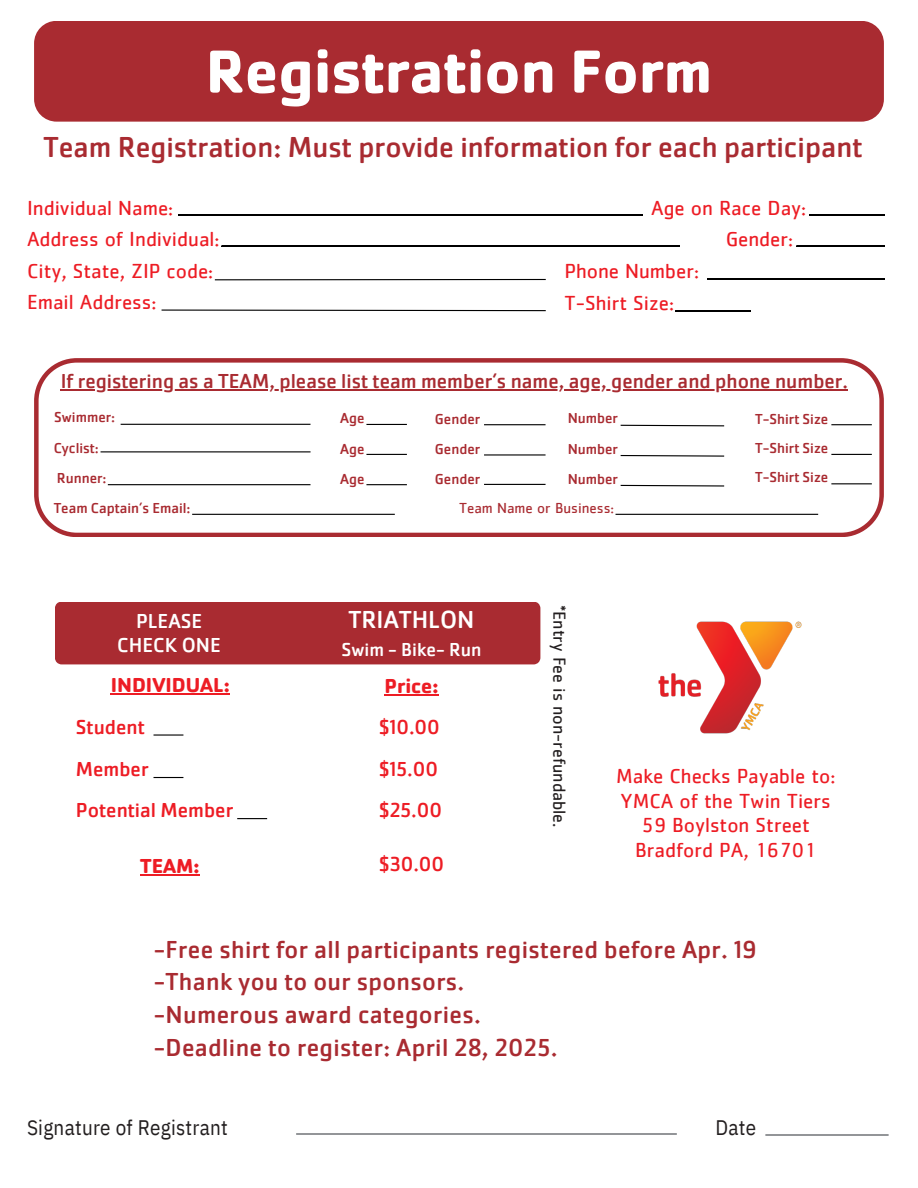
<style>
.page{position:relative;width:918px;height:1188px;background:#fff}
.page>*{position:absolute;margin:0;border:0;box-sizing:border-box;transform-origin:0 0}
.t1{font:700 63px "Cachet Pro";color:#fff}
.t2{font:30px "Cachet Pro";color:#a92b31}
.t3{font:25.5px/32.7px "Cachet Pro";letter-spacing:.015em;color:#a92b31}
.t4{font:25.5px "Cachet Pro";color:#fff}
.t5{font:21px/31.5px "Cachet";color:#ed1c24}
.t6{font:21px "Cachet Pro";color:#a92b31}
.t7{font:21px/41.7px "Cachet Pro";color:#ed1c24}
.t8{font:21px "IBM Plex Sans Cond";letter-spacing:.015em;color:#231f20}
.t9{font:21px "Cachet Pro";color:#fff}
.t10{font:700 21px "Cachet Pro";color:#ed1c24}
.t11{font:19.5px "Cachet Pro";color:#fff}
.t12{font:18px "Cachet";color:#231f20}
.t13{font:15px/30.3px "Cachet Pro";color:#a92b31;text-align:justify}
.t14{font:15px "Cachet";color:#a92b31}
.s1{font-weight:700}
</style>
<div class="page">
<img style="left:658px;top:621px;width:144px;height:113px">
<img style="left:765px;top:1135px;width:124px;height:1px">
<svg style="left:34px;top:358px;width:849px;height:179px"></svg>
<hr style="left:61px;top:389px;width:787px;height:1px;background:#a92b31">
<hr style="left:121px;top:424px;width:189px;height:1px;background:#000">
<hr style="left:101px;top:451px;width:210px;height:1px;background:#000">
<hr style="left:108px;top:484px;width:203px;height:1px;background:#000">
<hr style="left:192px;top:514px;width:203px;height:1px;background:#000">
<hr style="left:616px;top:514px;width:202px;height:1px;background:#000">
<hr style="left:366px;top:484px;width:41px;height:1px;background:#000">
<hr style="left:366px;top:454px;width:41px;height:1px;background:#000">
<hr style="left:366px;top:424px;width:41px;height:1px;background:#000">
<hr style="left:484px;top:484px;width:62px;height:1px;background:#000">
<hr style="left:484px;top:454px;width:62px;height:2px;background:#000">
<hr style="left:484px;top:424px;width:62px;height:1px;background:#000">
<svg style="left:620px;top:484px;width:105px;height:3px"></svg>
<svg style="left:620px;top:454px;width:105px;height:3px"></svg>
<svg style="left:620px;top:424px;width:105px;height:3px"></svg>
<hr style="left:831px;top:483px;width:41px;height:1px;background:#000">
<hr style="left:831px;top:454px;width:41px;height:1px;background:#000">
<hr style="left:831px;top:424px;width:41px;height:1px;background:#000">
<svg style="left:179px;top:214px;width:463px;height:1px"></svg>
<svg style="left:707px;top:279px;width:178px;height:1px"></svg>
<svg style="left:797px;top:246px;width:88px;height:1px"></svg>
<svg style="left:809px;top:214px;width:76px;height:1px"></svg>
<div style="left:55px;top:602px;width:485px;height:62px;background:#a92b31"></div>
<hr style="left:111px;top:694px;width:119px;height:1px;background:#ed1c24">
<hr style="left:140px;top:874px;width:60px;height:1px;background:#ed1c24">
<hr style="left:385px;top:695px;width:54px;height:1px;background:#ed1c24">
<hr style="left:154px;top:734px;width:29px;height:2px;background:#000">
<svg style="left:154px;top:777px;width:29px;height:1px"></svg>
<hr style="left:237px;top:818px;width:30px;height:1px;background:#000">
<div style="left:34px;top:21px;width:850px;height:101px;background:#a92b31;border-radius:22px"></div>
<svg style="left:675px;top:311px;width:76px;height:1px"></svg>
<svg style="left:222px;top:246px;width:458px;height:1px"></svg>
<hr style="left:215px;top:279px;width:331px;height:1px;background:#000">
<svg style="left:161px;top:309px;width:385px;height:3px"></svg>
<p class="t1" style="left:206px;top:32px;width:508px">Registration Form</p>
<p class="t2" style="left:44px;top:128px;width:821px">Team Registration: Must provide information for each participant</p>
<p class="t5" style="left:27px;top:193px;width:194px">Individual Name:<br>Address of Individual:<br>City, State, ZIP code:<br>Email Address:</p>
<p class="t5" style="left:651px;top:193px;width:156px">Age on Race Day:</p>
<p class="t5" style="left:726px;top:224px;width:69px">Gender:</p>
<p class="t5" style="left:565px;top:257px;width:136px">Phone Number:<br>T-Shirt Size:</p>
<h6 class="t6" style="left:61px;top:368px;width:789px">If registering as a TEAM, please list team member’s name, age, gender and phone number.</h6>
<h6 class="t13" style="left:54px;top:402px;width:62px">Swimmer:</h6>
<p class="t13" style="left:54px;top:432px;width:47px">Cyclist:</p>
<p class="t13" style="left:57px;top:463px;width:51px">Runner:</p>
<h6 class="t13" style="left:54px;top:493px;width:138px">Team Captain’s Email:</h6>
<p class="t13" style="left:568px;top:403px;width:52px">Number</p>
<p class="t13" style="left:568px;top:433px;width:52px">Number</p>
<p class="t13" style="left:568px;top:464px;width:52px">Number</p>
<p class="t13" style="left:340px;top:403px;width:26px">Age Age Age</p>
<p class="t13" style="left:435px;top:403px;width:47px">Gender</p>
<p class="t13" style="left:755px;top:403px;width:75px">T-Shirt Size</p>
<p class="t13" style="left:755px;top:433px;width:75px">T-Shirt Size</p>
<h5 class="t13" style="left:755px;top:462px;width:75px">T-Shirt Size</h5>
<h6 class="t13" style="left:435px;top:434px;width:47px">Gender</h6>
<p class="t13" style="left:435px;top:464px;width:47px">Gender</p>
<p class="t14" style="left:459px;top:501px;width:157px">Team Name or Business:</p>
<p class="t9" style="left:136px;top:608px;width:68px">PLEASE</p>
<p class="t9" style="left:117px;top:632px;width:105px">CHECK ONE</p>
<p class="t7" style="left:76px;top:664px;width:159px;text-indent:35px"><span class="s1">INDIVIDUAL:<br></span>Student<br>Member<br>Potential Member</p>
<p class="t10" style="left:140px;top:853px;width:61px">TEAM:</p>
<p class="t4" style="left:349px;top:603px;width:127px">TRIATHLON</p>
<p class="t11" style="left:342px;top:637px;width:141px">Swim - Bike- Run</p>
<p class="t10" style="left:385px;top:673px;width:56px">Price:</p>
<p class="t7" style="left:379px;top:706px;width:65px">$10.00 $15.00 $25.00</p>
<p class="t7" style="left:379px;top:843px;width:67px">$30.00</p>
<p class="t12" style="left:568px;top:605px;width:224px;rotate:90deg">*Entry Fee is non-refundable.</p>
<p class="t5" style="left:616px;top:765px;width:221px;line-height:24.8px;text-align:center">Make Checks Payable to:<br>YMCA of the Twin Tiers<br>59 Boylston Street<br>Bradford PA, 16701</p>
<p class="t3" style="left:154px;top:933px;width:604px">-Free shirt for all participants registered before Apr. 19 -Thank you to our sponsors.<br>-Numerous award categories.<br>-Deadline to register: April 28, 2025.</p>
<h1 class="t8" style="left:27px;top:1114px;width:202px">Signature of Registrant</h1>
<h2 class="t8" style="left:715px;top:1114px;width:42px">Date</h2>
</div>
